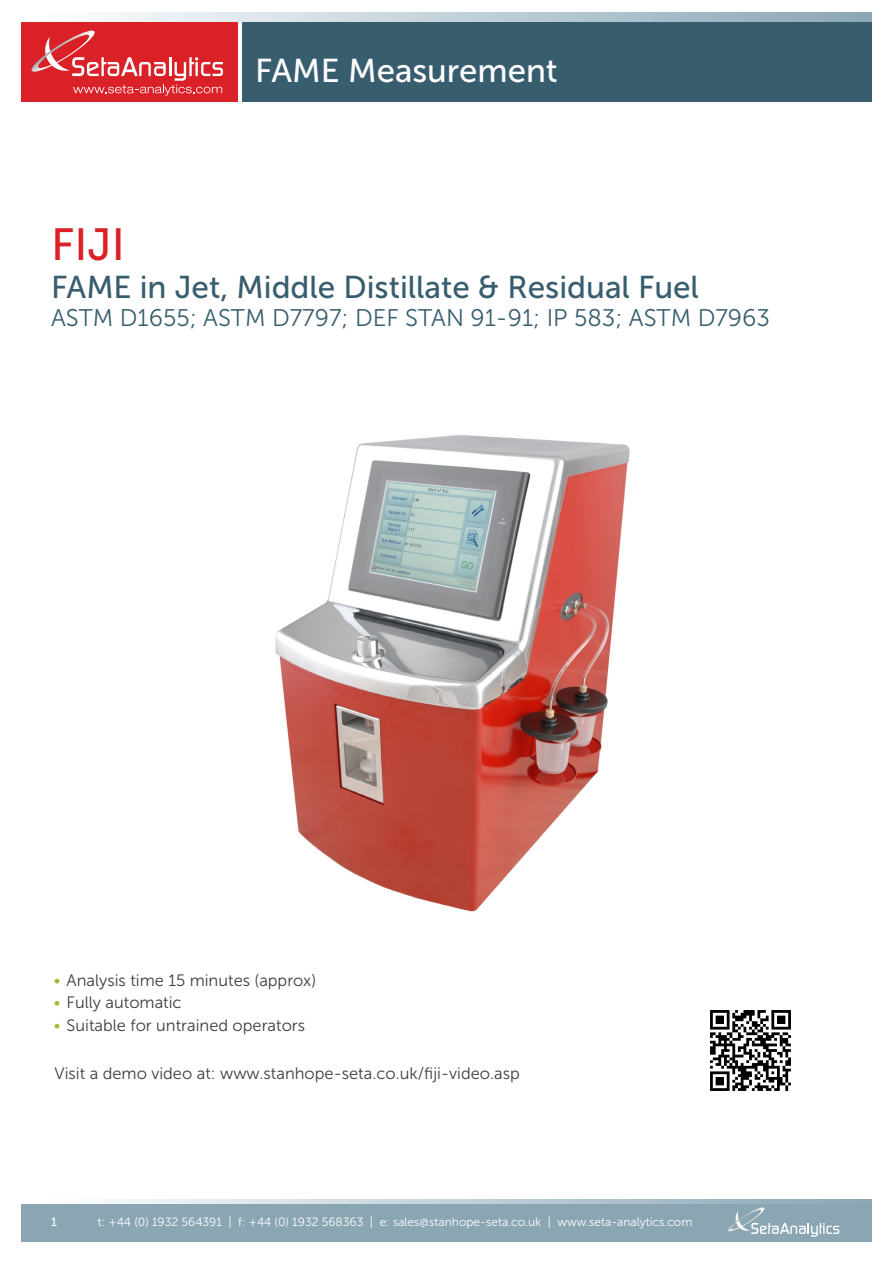
<style>
.page{position:relative;width:893px;height:1263px;background:#fff}
.page>*{position:absolute;margin:0;border:0;box-sizing:border-box;transform-origin:0 0}
.t1{font:45px "Museo Sans 500";color:#da2128}
.t2{font:33px "Museo Sans 500";color:#fff}
.t3{font:31.5px "Museo Sans 500";color:#375d6e}
.t4{font:24px "Museo Sans 300";color:#375d6e}
.BODY{font:16.5px "Museo Sans 300";color:#3e3e3f}
.BODY-2{font:12px "Museo Sans 300";color:#fff}
.Tab___Page_Number{font:12px "Museo Sans 500";color:#fff}
.s1{color:#a4b739}
</style>
<div class="page">
<div style="left:21px;top:1199px;width:851px;height:43px;background:#8ba6b3"></div>
<svg style="left:21px;top:1199px;width:788px;height:4px"></svg>
<div style="left:242px;top:21px;width:630px;height:81px;background:#375d6e"></div>
<div style="left:21px;top:21px;width:217px;height:81px;background:#da2128"></div>
<img style="left:31px;top:31px;width:64px;height:41px">
<svg style="left:44px;top:37px;width:179px;height:59px"></svg>
<svg style="left:105px;top:13px;width:767px;height:8px"></svg>
<img style="left:727px;top:1207px;width:38px;height:24px">
<svg style="left:735px;top:1211px;width:104px;height:25px"></svg>
<img style="left:275px;top:435px;width:354px;height:477px">
<img style="left:710px;top:1010px;width:81px;height:81px">
<p class="t2" style="left:255px;top:52px;width:304px">FAME Measurement</p>
<p class="t1" style="left:51px;top:220px;width:75px">FIJI</p>
<p class="t3" style="left:51px;top:270px;width:649px">FAME in Jet, Middle Distillate &amp; Residual Fuel</p>
<p class="t4" style="left:51px;top:305px;width:720px">ASTM D1655; ASTM D7797; DEF STAN 91-91; IP 583; ASTM D7963</p>
<p class="BODY" style="left:54px;top:972px;width:264px"><span class="s1">•</span> Analysis time 15 minutes (approx)</p>
<p class="BODY" style="left:54px;top:994px;width:129px"><span class="s1">•</span> Fully automatic</p>
<p class="BODY" style="left:54px;top:1016px;width:253px"><span class="s1">•</span> Suitable for untrained operators</p>
<p class="BODY" style="left:55px;top:1065px;width:467px">Visit a demo video at: www.stanhope-seta.co.uk/fiji-video.asp</p>
<p class="Tab___Page_Number" style="left:51px;top:1215px;width:7px">1</p>
<p class="BODY-2" style="left:98px;top:1215px;width:596px">t: +44 (0) 1932 564391 | f: +44 (0) 1932 568363 | e: sales@stanhope-seta.co.uk | www.seta-analytics.com</p>
</div>
